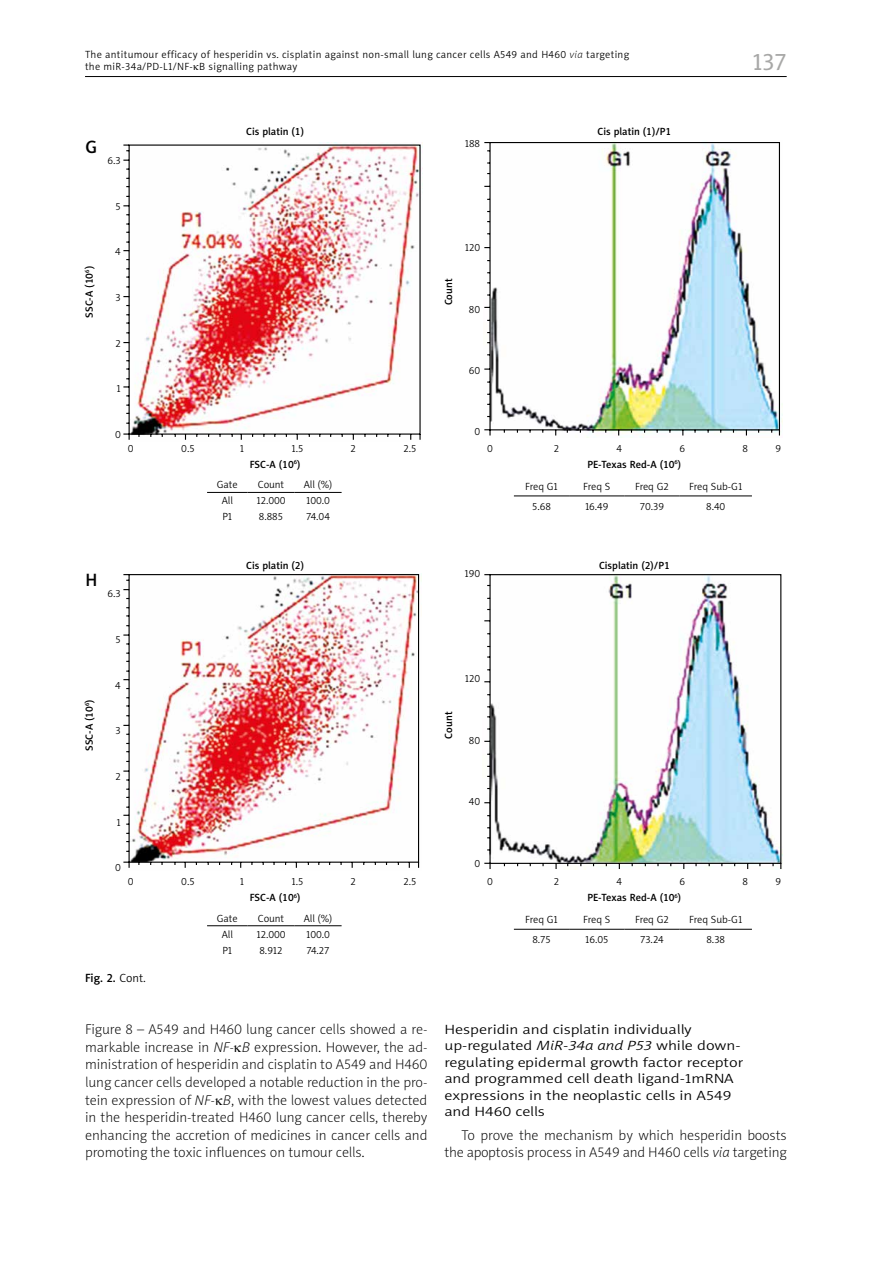
<style>
.page{position:relative;width:893px;height:1263px;background:#fff}
.page>*{position:absolute;margin:0;border:0;box-sizing:border-box;transform-origin:0 0}
.t1{font:24px "Naomi Sans EFN";color:#a8a8a7}
.t2{font:18px "Naomi Sans EFN Medium";color:#000}
.t3{font:14.25px/17.5px "Naomi Sans EFN Thin";color:#000;text-align:justify}
.t4{font:13.5px/16.5px "Naomi Sans EFN Light";color:#000;scale:1.2 1}
.t5{font:12px "Naomi Sans EFN Medium";color:#000}
.t6{font:10.5px "Naomi Sans EFN Light";color:#000}
.t7{font:10.5px "Naomi Sans EFN Medium";color:#000}
.t8{font:10.5px/12.6px "Naomi Sans EFN Light";letter-spacing:.03em;color:#000}
.s1{font-family:"Naomi Sans EFN Thin";font-style:italic}
.s2{font-family:"Naomi Sans EFN Light"}
.s3{font-style:italic}
</style>
<div class="page">
<hr style="left:85px;top:76px;width:702px;height:1px;background:#000">
<img style="left:123px;top:144px;width:298px;height:296px">
<img style="left:123px;top:573px;width:297px;height:295px">
<svg style="left:484px;top:141px;width:297px;height:295px"></svg>
<svg style="left:484px;top:574px;width:298px;height:296px"></svg>
<hr style="left:207px;top:492px;width:40px;height:1px;background:#000">
<hr style="left:247px;top:492px;width:48px;height:1px;background:#000">
<hr style="left:295px;top:492px;width:47px;height:1px;background:#000">
<hr style="left:207px;top:925px;width:40px;height:1px;background:#000">
<hr style="left:247px;top:925px;width:48px;height:1px;background:#000">
<hr style="left:295px;top:925px;width:47px;height:1px;background:#000">
<hr style="left:514px;top:495px;width:55px;height:1px;background:#000">
<hr style="left:569px;top:495px;width:55px;height:1px;background:#000">
<hr style="left:624px;top:495px;width:56px;height:1px;background:#000">
<hr style="left:680px;top:495px;width:72px;height:1px;background:#000">
<hr style="left:514px;top:929px;width:55px;height:1px;background:#000">
<hr style="left:569px;top:929px;width:55px;height:1px;background:#000">
<hr style="left:624px;top:929px;width:56px;height:1px;background:#000">
<hr style="left:680px;top:929px;width:72px;height:1px;background:#000">
<p class="t8" style="left:85px;top:48px;width:545px">The antitumour efficacy of hesperidin vs. cisplatin against non‑small lung cancer cells A549 and H460 <span class="s1">via</span> targeting the miR‑34a/PD-L1/NF- B signalling pathway</p>
<p class="t2" style="left:85px;top:136px;width:13px">G</p>
<p class="t7" style="left:83px;top:318px;width:53px;rotate:-90deg">SSC-A (10<sup>6</sup>)</p>
<p class="t6" style="left:108px;top:155px;width:15px">6.3</p>
<p class="t6" style="left:115px;top:200px;width:7px">5</p>
<p class="t6" style="left:115px;top:246px;width:7px">4</p>
<p class="t6" style="left:116px;top:292px;width:7px">3</p>
<p class="t6" style="left:115px;top:337px;width:7px">2</p>
<p class="t6" style="left:116px;top:383px;width:6px">1</p>
<p class="t6" style="left:115px;top:429px;width:7px">0</p>
<p class="t7" style="left:246px;top:125px;width:59px">Cis platin (1)</p>
<p class="t6" style="left:465px;top:138px;width:17px">188</p>
<p class="t7" style="left:442px;top:305px;width:29px;rotate:-90deg">Count</p>
<p class="t6" style="left:465px;top:242px;width:17px">120</p>
<p class="t6" style="left:469px;top:303px;width:13px">80</p>
<p class="t6" style="left:469px;top:364px;width:13px">60</p>
<p class="t6" style="left:474px;top:426px;width:7px">0</p>
<p class="t7" style="left:597px;top:125px;width:75px">Cis platin (1)/P1</p>
<h1 class="t1" style="left:752px;top:48px;width:36px">137</h1>
<p class="t6" style="left:128px;top:442px;width:7px">0</p>
<p class="t6" style="left:181px;top:442px;width:15px">0.5</p>
<p class="t6" style="left:240px;top:442px;width:6px">1</p>
<p class="t6" style="left:292px;top:442px;width:13px">1.5</p>
<p class="t6" style="left:350px;top:442px;width:7px">2</p>
<p class="t6" style="left:404px;top:442px;width:14px">2.5</p>
<p class="t7" style="left:250px;top:458px;width:52px">FSC-A (10<sup>6</sup>)</p>
<p class="t6" style="left:217px;top:479px;width:22px">Gate</p>
<p class="t6" style="left:258px;top:479px;width:28px">Count</p>
<p class="t6" style="left:304px;top:479px;width:30px">All (%)</p>
<p class="t6" style="left:222px;top:495px;width:13px">All</p>
<p class="t6" style="left:256px;top:495px;width:31px">12.000</p>
<p class="t6" style="left:306px;top:495px;width:25px">100.0</p>
<p class="t6" style="left:222px;top:511px;width:11px">P1</p>
<p class="t6" style="left:259px;top:511px;width:26px">8.885</p>
<p class="t6" style="left:306px;top:511px;width:25px">74.04</p>
<p class="t2" style="left:85px;top:569px;width:13px">H</p>
<p class="t7" style="left:83px;top:751px;width:53px;rotate:-90deg">SSC-A (10<sup>6</sup>)</p>
<p class="t6" style="left:108px;top:588px;width:15px">6.3</p>
<p class="t6" style="left:115px;top:634px;width:7px">5</p>
<p class="t6" style="left:115px;top:679px;width:7px">4</p>
<p class="t6" style="left:116px;top:725px;width:7px">3</p>
<p class="t6" style="left:115px;top:771px;width:7px">2</p>
<p class="t6" style="left:116px;top:816px;width:6px">1</p>
<p class="t6" style="left:115px;top:862px;width:7px">0</p>
<p class="t7" style="left:246px;top:559px;width:59px">Cis platin (2)</p>
<p class="t6" style="left:128px;top:875px;width:7px">0</p>
<p class="t6" style="left:181px;top:875px;width:15px">0.5</p>
<p class="t6" style="left:240px;top:875px;width:6px">1</p>
<p class="t6" style="left:292px;top:875px;width:13px">1.5</p>
<p class="t6" style="left:350px;top:875px;width:7px">2</p>
<p class="t6" style="left:404px;top:875px;width:14px">2.5</p>
<p class="t7" style="left:250px;top:891px;width:52px">FSC-A (10<sup>6</sup>)</p>
<p class="t6" style="left:217px;top:912px;width:22px">Gate</p>
<p class="t6" style="left:258px;top:912px;width:28px">Count</p>
<p class="t6" style="left:304px;top:912px;width:30px">All (%)</p>
<p class="t6" style="left:222px;top:928px;width:13px">All</p>
<p class="t6" style="left:256px;top:928px;width:31px">12.000</p>
<p class="t6" style="left:306px;top:928px;width:25px">100.0</p>
<p class="t6" style="left:222px;top:944px;width:11px">P1</p>
<p class="t6" style="left:259px;top:944px;width:25px">8.912</p>
<p class="t6" style="left:307px;top:944px;width:24px">74.27</p>
<p class="t6" style="left:487px;top:442px;width:7px">0</p>
<p class="t6" style="left:554px;top:442px;width:7px">2</p>
<p class="t6" style="left:617px;top:442px;width:7px">4</p>
<p class="t6" style="left:679px;top:442px;width:7px">6</p>
<p class="t6" style="left:743px;top:442px;width:7px">8</p>
<p class="t6" style="left:775px;top:442px;width:7px">9</p>
<p class="t7" style="left:588px;top:458px;width:95px">PE-Texas Red-A (10<sup>6</sup>)</p>
<p class="t6" style="left:525px;top:480px;width:34px">Freq G1</p>
<p class="t6" style="left:583px;top:480px;width:29px">Freq S</p>
<p class="t6" style="left:635px;top:480px;width:35px">Freq G2</p>
<p class="t6" style="left:689px;top:480px;width:55px">Freq Sub-G1</p>
<p class="t6" style="left:532px;top:500px;width:20px">5.68</p>
<p class="t6" style="left:585px;top:500px;width:25px">16.49</p>
<p class="t6" style="left:640px;top:500px;width:26px">70.39</p>
<p class="t6" style="left:706px;top:500px;width:21px">8.40</p>
<p class="t6" style="left:464px;top:567px;width:17px">190</p>
<p class="t7" style="left:599px;top:559px;width:72px">Cisplatin (2)/P1</p>
<p class="t7" style="left:442px;top:739px;width:29px;rotate:-90deg">Count</p>
<p class="t6" style="left:465px;top:672px;width:17px">120</p>
<p class="t6" style="left:469px;top:734px;width:13px">80</p>
<p class="t6" style="left:469px;top:796px;width:13px">40</p>
<p class="t6" style="left:474px;top:858px;width:7px">0</p>
<p class="t6" style="left:487px;top:875px;width:7px">0</p>
<p class="t6" style="left:554px;top:875px;width:7px">2</p>
<p class="t6" style="left:617px;top:875px;width:7px">4</p>
<p class="t6" style="left:679px;top:875px;width:7px">6</p>
<p class="t6" style="left:743px;top:875px;width:7px">8</p>
<p class="t6" style="left:775px;top:875px;width:7px">9</p>
<p class="t7" style="left:588px;top:891px;width:95px">PE-Texas Red-A (10<sup>6</sup>)</p>
<p class="t6" style="left:525px;top:914px;width:34px">Freq G1</p>
<p class="t6" style="left:583px;top:914px;width:29px">Freq S</p>
<p class="t6" style="left:635px;top:914px;width:35px">Freq G2</p>
<p class="t6" style="left:689px;top:914px;width:55px">Freq Sub-G1</p>
<p class="t6" style="left:532px;top:933px;width:20px">8.75</p>
<p class="t6" style="left:585px;top:933px;width:25px">16.05</p>
<p class="t6" style="left:640px;top:933px;width:25px">73.24</p>
<p class="t6" style="left:706px;top:933px;width:20px">8.38</p>
<p class="t5" style="left:85px;top:971px;width:62px">Fig. 2. <span class="s2">Cont.</span></p>
<p class="t3" style="left:85px;top:1021px;width:344px">Figure 8 – A549 and H460 lung cancer cells showed a re&shy;markable increase in <span class="s3">NF- B</span> expression. However, the ad&shy;ministration of hesperidin and cisplatin to A549 and H460 lung cancer cells developed a notable reduction in the pro&shy;tein expression of <span class="s3">NF- B</span>, with the lowest values detected in the hesperidin-treated H460 lung cancer cells, thereby enhancing the accretion of medicines in cancer cells and promoting the toxic influences on tumour cells.</p>
<p class="t4" style="left:444px;top:1021px;width:251px">Hesperidin and cisplatin individually up-regulated <span class="s3">MiR-34a and P53</span> while down&shy;regulating epidermal growth factor receptor and programmed cell death ligand-1mRNA expressions in the neoplastic cells in A549 and H460 cells</p>
<p class="t3" style="left:444px;top:1127px;width:344px;text-align:right">To prove the mechanism by which hesperidin boosts the apoptosis process in A549 and H460 cells <span class="s3">via</span> targeting</p>
</div>
